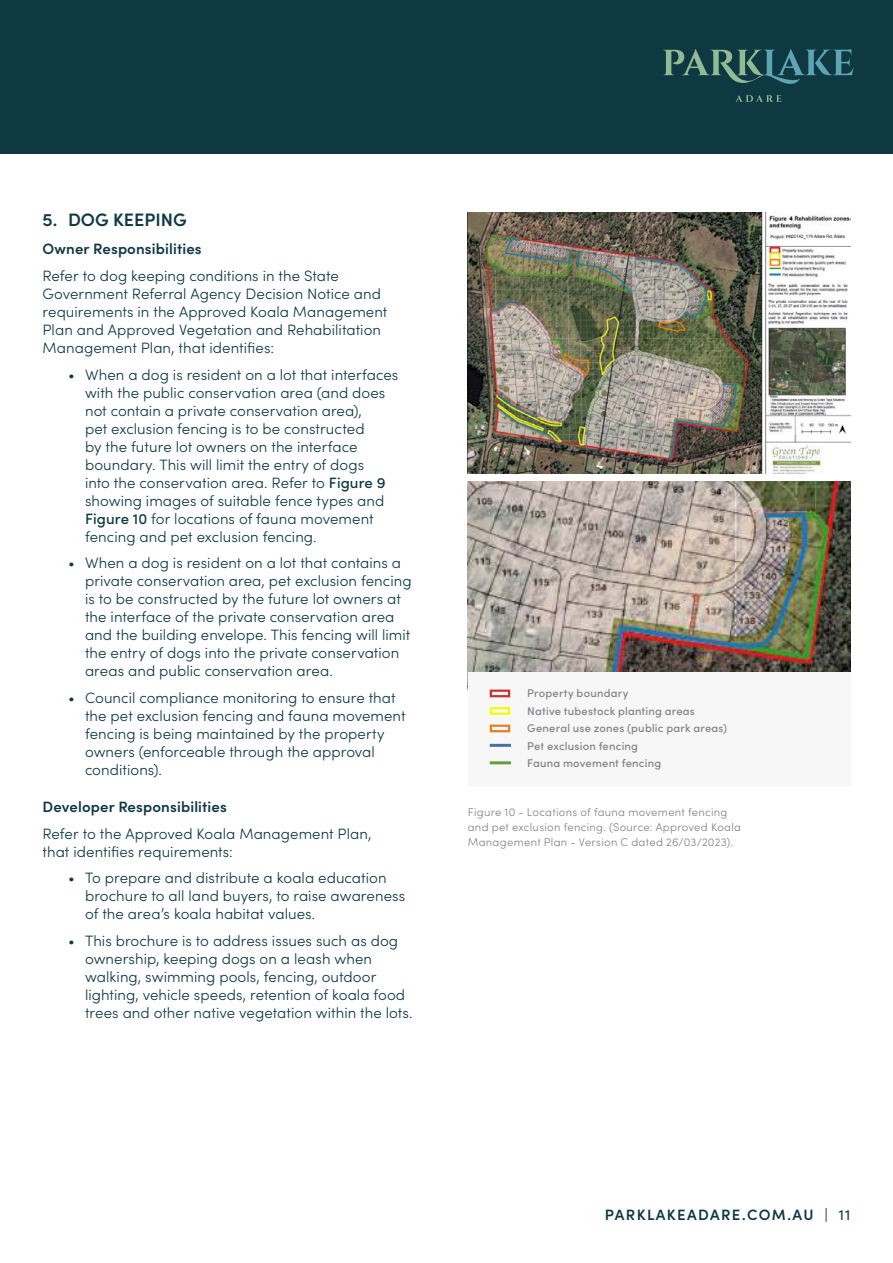
<style>
.page{position:relative;width:893px;height:1263px;background:#fff}
.page>*{position:absolute;margin:0;border:0;box-sizing:border-box;transform-origin:0 0}
.t1{font:600 18px "Sofia Pro";color:#0e3942}
.Copy{font:300 15px/18px "Sofia Pro";letter-spacing:.005em;color:#0e3942}
.t2{font:600 15px "Sofia Pro";letter-spacing:.01em;color:#0e3942}
.t3{font:600 15px "Sofia Pro";letter-spacing:.09em;color:#0e3942}
.Captions{font:300 11.25px/15px "Sofia Pro";letter-spacing:.025em;color:#808285}
.Captions-2{font:500 11.25px "Sofia Pro";letter-spacing:.015em;color:#808285}
.s1{font-weight:500}
.s2{font-weight:400}
</style>
<div class="page">
<div style="left:0;top:0;width:893px;height:154px;background:#0e3942"></div>
<svg style="left:735px;top:95px;width:47px;height:7px"></svg>
<svg style="left:663px;top:49px;width:191px;height:35px"></svg>
<img style="left:468px;top:213px;width:382px;height:260px">
<img style="left:468px;top:482px;width:382px;height:190px">
<div style="left:468px;top:672px;width:382px;height:114px;background:#f7f7f8"></div>
<div style="left:490px;top:689px;width:20px;height:8px;border:2px solid #ca3233"></div>
<div style="left:490px;top:707px;width:20px;height:8px;border:2px solid #f4fe00"></div>
<div style="left:490px;top:724px;width:20px;height:8px;border:2px solid #e28023"></div>
<hr style="left:490px;top:744px;width:21px;height:3px;background:#4771a0">
<hr style="left:490px;top:761px;width:21px;height:3px;background:#61a036">
<p class="t1" style="left:43px;top:206px;width:146px">5. DOG KEEPING</p>
<p class="t2" style="left:43px;top:237px;width:161px">Owner Responsibilities</p>
<p class="Copy" style="left:43px;top:266px;width:346px">Refer to dog keeping conditions in the State Government Referral Agency Decision Notice and requirements in the Approved Koala Management Plan and Approved Vegetation and Rehabilitation Management Plan, that identifies:</p>
<p class="Copy" style="left:85px;top:364px;width:315px;text-indent:-17px">• When a dog is resident on a lot that interfaces with the public conservation area (and does not contain a private conservation area),<br>pet exclusion fencing is to be constructed<br>by the future lot owners on the interface boundary. This will limit the entry of dogs<br>into the conservation area. Refer to <span class="s1">Figure 9 </span>showing images of suitable fence types and <span class="s1">Figure 10</span> for locations of fauna movement fencing and pet exclusion fencing.</p>
<p class="Copy" style="left:85px;top:553px;width:328px;text-indent:-17px">• When a dog is resident on a lot that contains a private conservation area, pet exclusion fencing is to be constructed by the future lot owners at the interface of the private conservation area and the building envelope. This fencing will limit the entry of dogs into the private conservation areas and public conservation area.</p>
<p class="Copy" style="left:85px;top:687px;width:322px;text-indent:-17px">• Council compliance monitoring to ensure that the pet exclusion fencing and fauna movement fencing is being maintained by the property owners (enforceable through the approval conditions).</p>
<p class="t2" style="left:43px;top:795px;width:186px">Developer Responsibilities</p>
<p class="Copy" style="left:43px;top:823px;width:330px">Refer to the Approved Koala Management Plan, that identifies requirements:</p>
<p class="Copy" style="left:85px;top:868px;width:322px;text-indent:-17px">• To prepare and distribute a koala education brochure to all land buyers, to raise awareness of the area’s koala habitat values.</p>
<p class="Copy" style="left:85px;top:931px;width:329px;text-indent:-17px">• This brochure is to address issues such as dog ownership, keeping dogs on a leash when walking, swimming pools, fencing, outdoor lighting, vehicle speeds, retention of koala food trees and other native vegetation within the lots.</p>
<p class="Captions-2" style="left:527px;top:685px;width:103px">Property boundary</p>
<p class="Captions-2" style="left:527px;top:702px;width:169px">Native tubestock planting areas</p>
<p class="Captions-2" style="left:527px;top:720px;width:201px">General use zones (public park areas)</p>
<p class="Captions-2" style="left:527px;top:738px;width:112px">Pet exclusion fencing</p>
<p class="Captions-2" style="left:527px;top:755px;width:135px">Fauna movement fencing</p>
<p class="Captions" style="left:468px;top:804px;width:275px">Figure 10 - Locations of fauna movement fencing and pet exclusion fencing. (Source: Approved Koala<br>Management Plan - Version C dated 26/03/2023).</p>
<p class="t3" style="left:605px;top:1204px;width:247px">PARKLAKEADARE.COM.AU <span class="s2">| 11</span></p>
</div>
